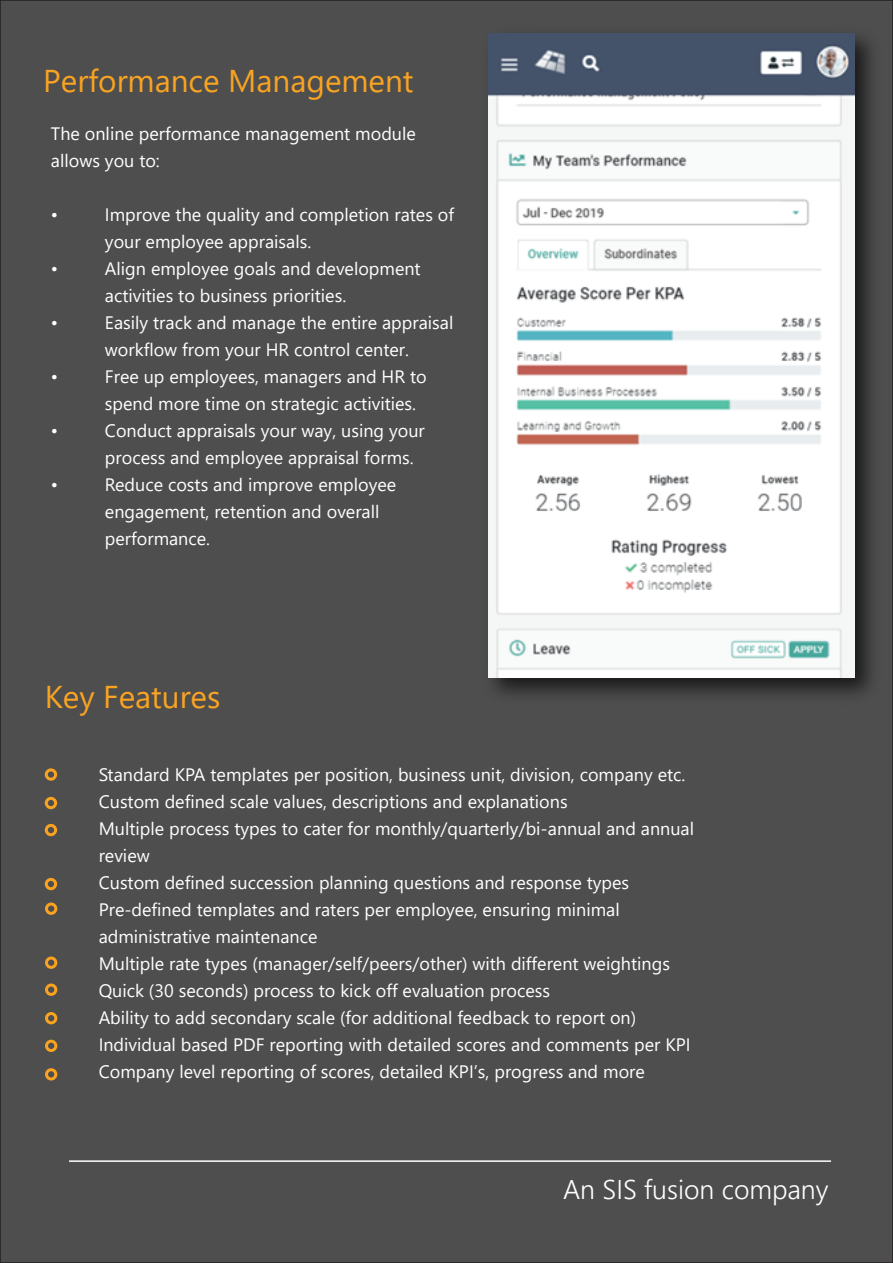
<style>
.page{position:relative;width:893px;height:1263px;background:#4e4e4e}
.page>*{position:absolute;margin:0;border:0;box-sizing:border-box;transform-origin:0 0}
.t1{font:31.5px "Segoe UI";color:#f9a322}
.t2{font:300 27px "Segoe UI";color:#fff}
.t3{font:18px/27px "Segoe UI";color:#fff}
</style>
<div class="page">
<div style="left:45px;top:768px;width:12px;height:13px;border:3px solid #f9a320;border-radius:50%"></div>
<div style="left:45px;top:797px;width:12px;height:12px;border:3px solid #f9a320;border-radius:50%"></div>
<div style="left:45px;top:824px;width:12px;height:12px;border:3px solid #f9a320;border-radius:50%"></div>
<div style="left:45px;top:878px;width:12px;height:12px;border:3px solid #f9a320;border-radius:50%"></div>
<img style="left:488px;top:33px;width:384px;height:662px">
<img style="left:489px;top:33px;width:365px;height:644px">
<div style="left:45px;top:1012px;width:12px;height:12px;border:3px solid #f9a320;border-radius:50%"></div>
<div style="left:45px;top:983px;width:12px;height:13px;border:3px solid #f9a320;border-radius:50%"></div>
<div style="left:45px;top:956px;width:12px;height:13px;border:3px solid #f9a320;border-radius:50%"></div>
<div style="left:45px;top:902px;width:12px;height:13px;border:3px solid #f9a320;border-radius:50%"></div>
<div style="left:45px;top:1068px;width:12px;height:12px;border:3px solid #f9a320;border-radius:50%"></div>
<div style="left:45px;top:1040px;width:12px;height:12px;border:3px solid #f9a320;border-radius:50%"></div>
<hr style="left:69px;top:1160px;width:762px;height:2px;background:#fff">
<h1 class="t1" style="left:43px;top:52px;width:372px">Performance Management</h1>
<p class="t3" style="left:51px;top:118px;width:366px">The online performance management module allows you to:</p>
<p class="t3" style="left:51px;top:199px;width:9px">•</p>
<p class="t3" style="left:105px;top:199px;width:351px">Improve the quality and completion rates of your employee appraisals.</p>
<p class="t3" style="left:51px;top:253px;width:9px">•</p>
<p class="t3" style="left:105px;top:253px;width:317px">Align employee goals and development activities to business priorities.</p>
<p class="t3" style="left:51px;top:307px;width:9px">•</p>
<p class="t3" style="left:105px;top:307px;width:350px">Easily track and manage the entire appraisal workflow from your HR control center.</p>
<p class="t3" style="left:51px;top:361px;width:9px">•</p>
<p class="t3" style="left:105px;top:361px;width:323px">Free up employees, managers and HR to spend more time on strategic activities.</p>
<p class="t3" style="left:51px;top:415px;width:9px">•</p>
<p class="t3" style="left:105px;top:415px;width:321px">Conduct appraisals your way, using your process and employee appraisal forms.</p>
<p class="t3" style="left:51px;top:469px;width:9px">•</p>
<p class="t3" style="left:105px;top:469px;width:293px">Reduce costs and improve employee engagement, retention and overall performance.</p>
<h1 class="t1" style="left:45px;top:667px;width:177px">Key Features</h1>
<p class="t3" style="left:99px;top:760px;width:597px">Standard KPA templates per position, business unit, division, company etc.<br>Custom defined scale values, descriptions and explanations<br>Multiple process types to cater for monthly/quarterly/bi-annual and annual review<br>Custom defined succession planning questions and response types Pre-defined templates and raters per employee, ensuring minimal administrative maintenance<br>Multiple rate types (manager/self/peers/other) with different weightings Quick (30 seconds) process to kick off evaluation process<br>Ability to add secondary scale (for additional feedback to report on)<br>Individual based PDF reporting with detailed scores and comments per KPI Company level reporting of scores, detailed KPI’s, progress and more</p>
<h2 class="t2" style="left:563px;top:1164px;width:267px">An SIS fusion company</h2>
</div>
